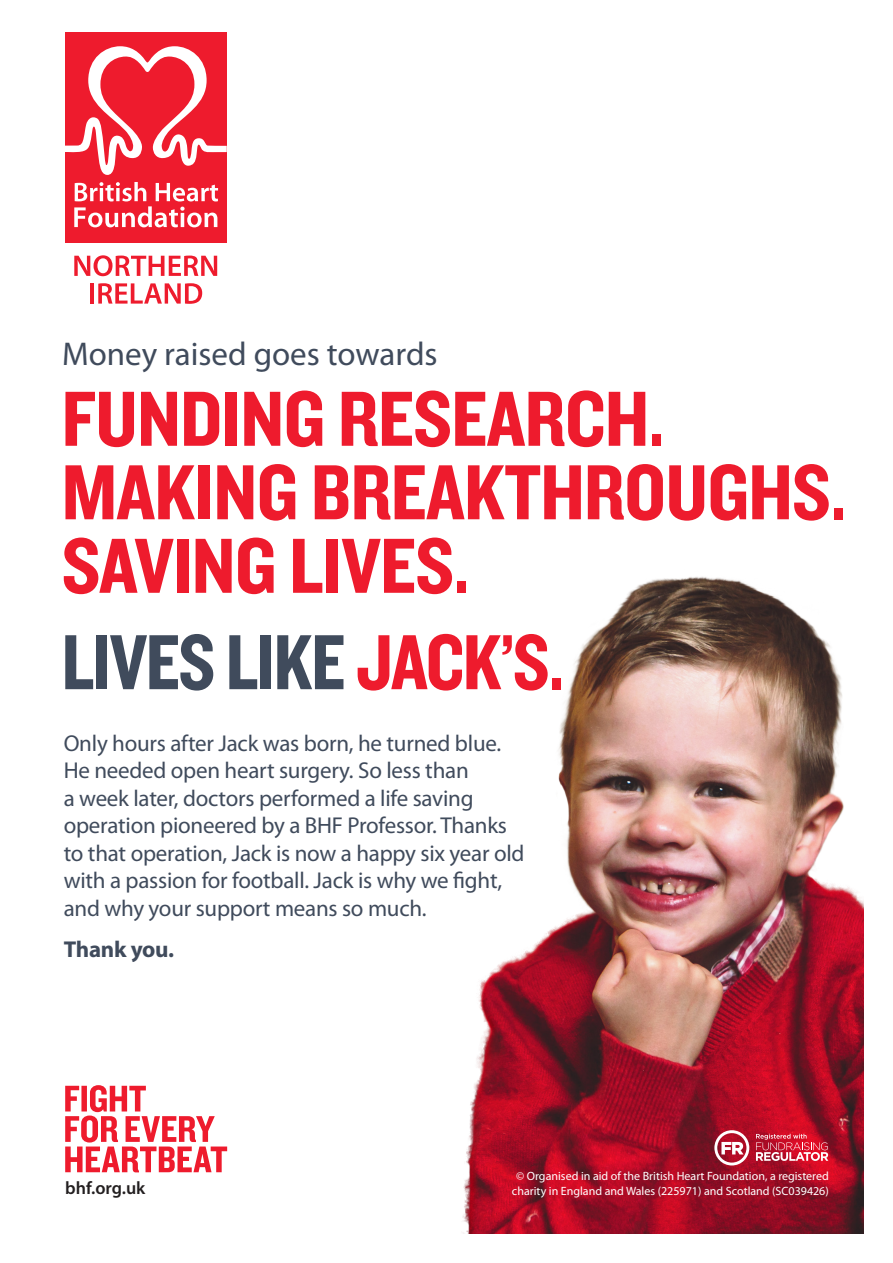
<style>
.page{position:relative;width:893px;height:1263px;background:#fff}
.page>*{position:absolute;margin:0;border:0;box-sizing:border-box;transform-origin:0 0}
.t1{font:81px "Knockout 50 Welterweight";letter-spacing:-.01em;color:#ee1b2d}
.t2{font:81px "Knockout 50 Welterweight";letter-spacing:-.02em;color:#404b5c;scale:.95 1}
.t3{font:33px "Myriad Pro";color:#404b5c}
.t4{font:22.95px/27.6px "Myriad Pro";letter-spacing:-.01em;color:#404b5c}
.t5{font:700 22.95px "Myriad Pro";letter-spacing:-.01em;color:#404b5c}
.t6{font:600 18px "Myriad Pro";color:#231f20}
.t7{font:12px "Myriad Pro";color:#fff}
.s1{color:#ee1b2d}
</style>
<div class="page">
<img style="left:462px;top:576px;width:401px;height:657px">
<svg style="left:65px;top:1085px;width:162px;height:87px"></svg>
<svg style="left:714px;top:1130px;width:35px;height:35px"></svg>
<svg style="left:756px;top:1134px;width:72px;height:27px;background:#d54e61"></svg>
<div style="left:65px;top:32px;width:162px;height:211px;background:#ee1b2d"></div>
<svg style="left:65px;top:46px;width:162px;height:129px"></svg>
<svg style="left:74px;top:182px;width:144px;height:45px"></svg>
<svg style="left:74px;top:255px;width:143px;height:21px"></svg>
<hr style="left:90px;top:283px;width:4px;height:21px;background:#ee1b2d">
<svg style="left:98px;top:283px;width:104px;height:21px"></svg>
<p class="t3" style="left:62px;top:333px;width:377px">Money raised goes towards</p>
<p class="t1" style="left:62px;top:365px;width:605px">FUNDING RESEARCH.</p>
<p class="t1" style="left:62px;top:439px;width:786px">MAKING BREAKTHROUGHS.</p>
<p class="t1" style="left:62px;top:512px;width:410px">SAVING LIVES.</p>
<p class="t2" style="left:62px;top:609px;width:530px">LIVES LIKE <span class="s1">JACK’S.</span></p>
<p class="t4" style="left:64px;top:729px;width:439px">Only hours after Jack was born, he turned blue.</p>
<p class="t4" style="left:64px;top:756px;width:462px">He needed open heart surgery. So less than<br>a week later, doctors performed a life saving operation pioneered by a BHF Professor. Thanks to that operation, Jack is now a happy six year old with a passion for football. Jack is why we fight, and why your support means so much.</p>
<p class="t5" style="left:64px;top:934px;width:112px">Thank you.</p>
<p class="t6" style="left:65px;top:1177px;width:82px">bhf.org.uk</p>
<p class="t7" style="left:516px;top:1169px;width:314px">© Organised in aid of the British Heart Foundation, a registered</p>
<p class="t7" style="left:512px;top:1184px;width:318px">charity in England and Wales (225971) and Scotland (SC039426)</p>
</div>
